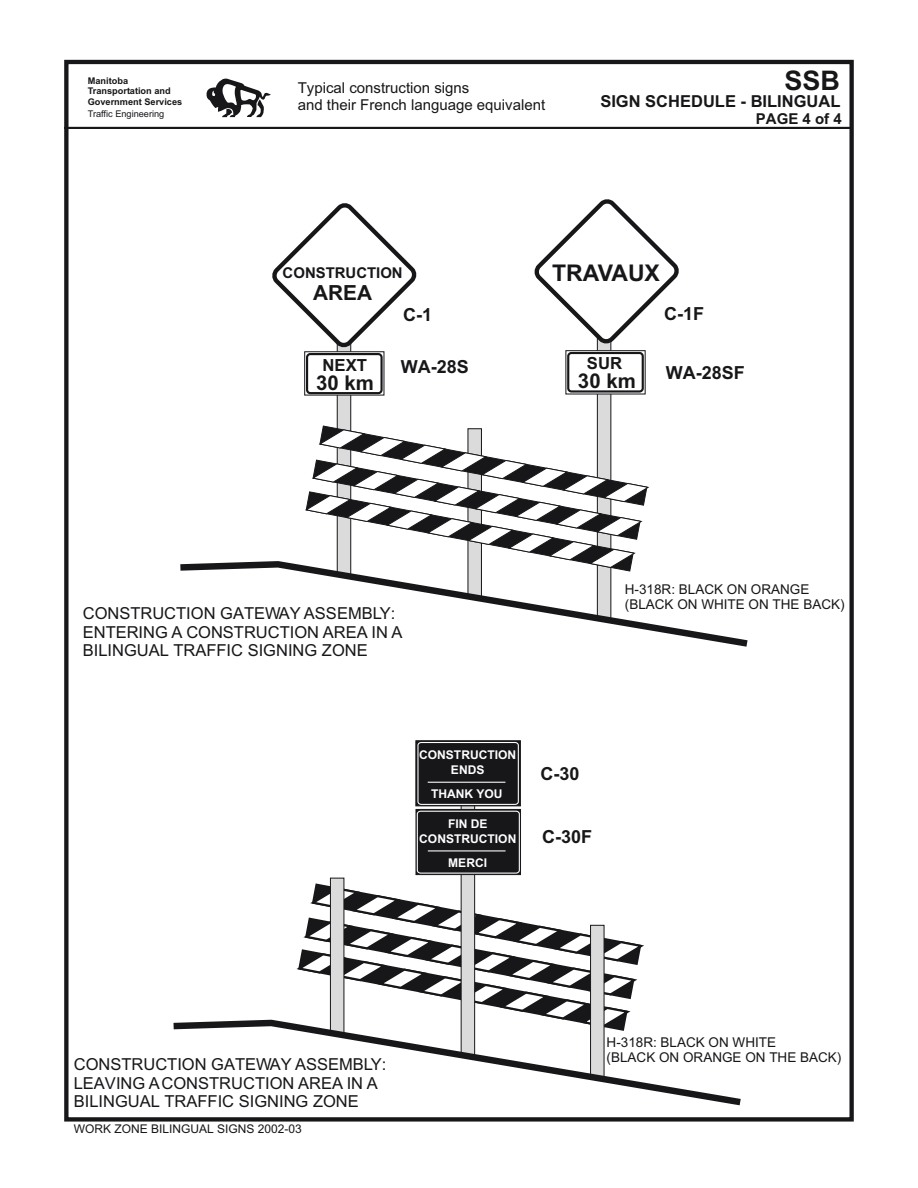
<style>
.page{position:relative;width:918px;height:1188px;background:#fff}
.page>*{position:absolute;margin:0;border:0;box-sizing:border-box;transform-origin:0 0}
.t1{font:700 27px "Arial";color:#17171a}
.t2{font:700 22.95px "Arial";color:#17171a}
.t3{font:700 20.85px "Arial";color:#17171a}
.t4{font:700 20.4px "Arial";color:#17171a}
.t5{font:700 18px "Arial";color:#17171a}
.t6{font:700 16.65px "Arial";color:#17171a}
.t7{font:16.5px/18.5px "Arial";color:#17171a}
.t8{font:700 16.5px "Arial";color:#17171a}
.t9{font:15px/16.8px "Arial";color:#17171a}
.t10{font:700 15px "Arial";color:#17171a}
.t11{font:700 14.85px "Arial";color:#17171a}
.t12{font:13.5px/15.1px "Arial";color:#17171a}
.t13{font:700 12px/15px "Arial";color:#fff;text-align:center}
.t14{font:12px "Arial";color:#17171a}
.t15{font:700 9.15px/10.4px "Arial";color:#17171a}
.t16{font:9.15px "Arial";color:#17171a}
</style>
<div class="page">
<div style="left:337px;top:309px;width:14px;height:266px;background:#dbdbdb;border:1px solid #17171a"></div>
<div style="left:597px;top:282px;width:14px;height:339px;background:#dbdbdb;border:1px solid #17171a"></div>
<svg style="left:306px;top:426px;width:343px;height:132px"></svg>
<svg style="left:180px;top:558px;width:568px;height:89px"></svg>
<svg style="left:534px;top:199px;width:145px;height:149px"></svg>
<svg style="left:272px;top:203px;width:145px;height:149px"></svg>
<div style="left:305px;top:352px;width:79px;height:43px;background:#fff"></div>
<div style="left:566px;top:351px;width:79px;height:43px;background:#fff"></div>
<div style="left:306px;top:353px;width:77px;height:41px;border:2px solid #17171a;border-radius:3px"></div>
<div style="left:567px;top:352px;width:77px;height:41px;border:2px solid #17171a;border-radius:3px"></div>
<svg style="left:297px;top:882px;width:347px;height:134px"></svg>
<div style="left:64px;top:60px;width:790px;height:1062px;border:4px solid #17171a"></div>
<div style="left:330px;top:878px;width:14px;height:156px;background:#dbdbdb;border:1px solid #17171a"></div>
<div style="left:461px;top:790px;width:14px;height:266px;background:#dbdbdb;border:1px solid #17171a"></div>
<div style="left:590px;top:925px;width:14px;height:154px;background:#dbdbdb;border:1px solid #17171a"></div>
<div style="left:416px;top:809px;width:105px;height:66px;background:#17171a;border:1px solid #17171a"></div>
<div style="left:416px;top:741px;width:105px;height:65px;background:#17171a;border:1px solid #17171a"></div>
<div style="left:417px;top:811px;width:103px;height:63px;border:1px solid #fff;border-radius:3px"></div>
<div style="left:417px;top:742px;width:102px;height:63px;border:1px solid #fff;border-radius:3px"></div>
<hr style="left:428px;top:850px;width:78px;height:1px;background:#fff">
<hr style="left:428px;top:782px;width:77px;height:1px;background:#fff">
<svg style="left:173px;top:1016px;width:568px;height:90px"></svg>
<hr style="left:64px;top:127px;width:789px;height:2px;background:#17171a">
<svg style="left:207px;top:79px;width:64px;height:38px"></svg>
<p class="t15" style="left:88px;top:77px;width:96px">Manitoba<br>Transportation and<br>Government Services</p>
<p class="t16" style="left:88px;top:110px;width:78px">Traffic Engineering</p>
<p class="t9" style="left:298px;top:81px;width:249px">Typical construction signs<br>and their French language equivalent</p>
<h1 class="t1" style="left:784px;top:71px;width:57px">SSB</h1>
<p class="t8" style="left:600px;top:95px;width:242px">SIGN SCHEDULE - BILINGUAL</p>
<p class="t10" style="left:756px;top:113px;width:87px">PAGE 4 of 4</p>
<p class="t11" style="left:283px;top:268px;width:122px">CONSTRUCTION</p>
<h2 class="t2" style="left:552px;top:264px;width:109px">TRAVAUX</h2>
<p class="t3" style="left:313px;top:285px;width:60px">AREA</p>
<p class="t5" style="left:403px;top:308px;width:30px">C-1</p>
<p class="t5" style="left:664px;top:307px;width:41px">C-1F</p>
<p class="t5" style="left:401px;top:360px;width:69px">WA-28S</p>
<p class="t5" style="left:666px;top:366px;width:80px">WA-28SF</p>
<p class="t6" style="left:322px;top:359px;width:46px">NEXT</p>
<p class="t6" style="left:587px;top:357px;width:37px">SUR</p>
<p class="t4" style="left:316px;top:376px;width:59px">30 km</p>
<p class="t4" style="left:578px;top:373px;width:59px">30 km</p>
<p class="t7" style="left:83px;top:606px;width:321px">CONSTRUCTION GATEWAY ASSEMBLY:<br>ENTERING A CONSTRUCTION AREA IN A<br>BILINGUAL TRAFFIC SIGNING ZONE</p>
<p class="t12" style="left:625px;top:583px;width:221px">H-318R: BLACK ON ORANGE (BLACK ON WHITE ON THE BACK)</p>
<p class="t13" style="left:419px;top:749px;width:99px">CONSTRUCTION<br>ENDS</p>
<p class="t13" style="left:431px;top:788px;width:73px">THANK YOU</p>
<p class="t13" style="left:419px;top:817px;width:99px">FIN DE<br>CONSTRUCTION</p>
<p class="t13" style="left:448px;top:856px;width:40px">MERCI</p>
<p class="t5" style="left:540px;top:767px;width:40px">C-30</p>
<p class="t5" style="left:542px;top:830px;width:51px">C-30F</p>
<p class="t7" style="left:74px;top:1057px;width:314px">CONSTRUCTION GATEWAY ASSEMBLY:<br>LEAVING A CONSTRUCTION AREA IN A<br>BILINGUAL TRAFFIC SIGNING ZONE</p>
<p class="t14" style="left:74px;top:1124px;width:229px">WORK ZONE BILINGUAL SIGNS 2002-03</p>
<p class="t12" style="left:607px;top:1036px;width:236px">H-318R: BLACK ON WHITE<br>(BLACK ON ORANGE ON THE BACK)</p>
</div>
